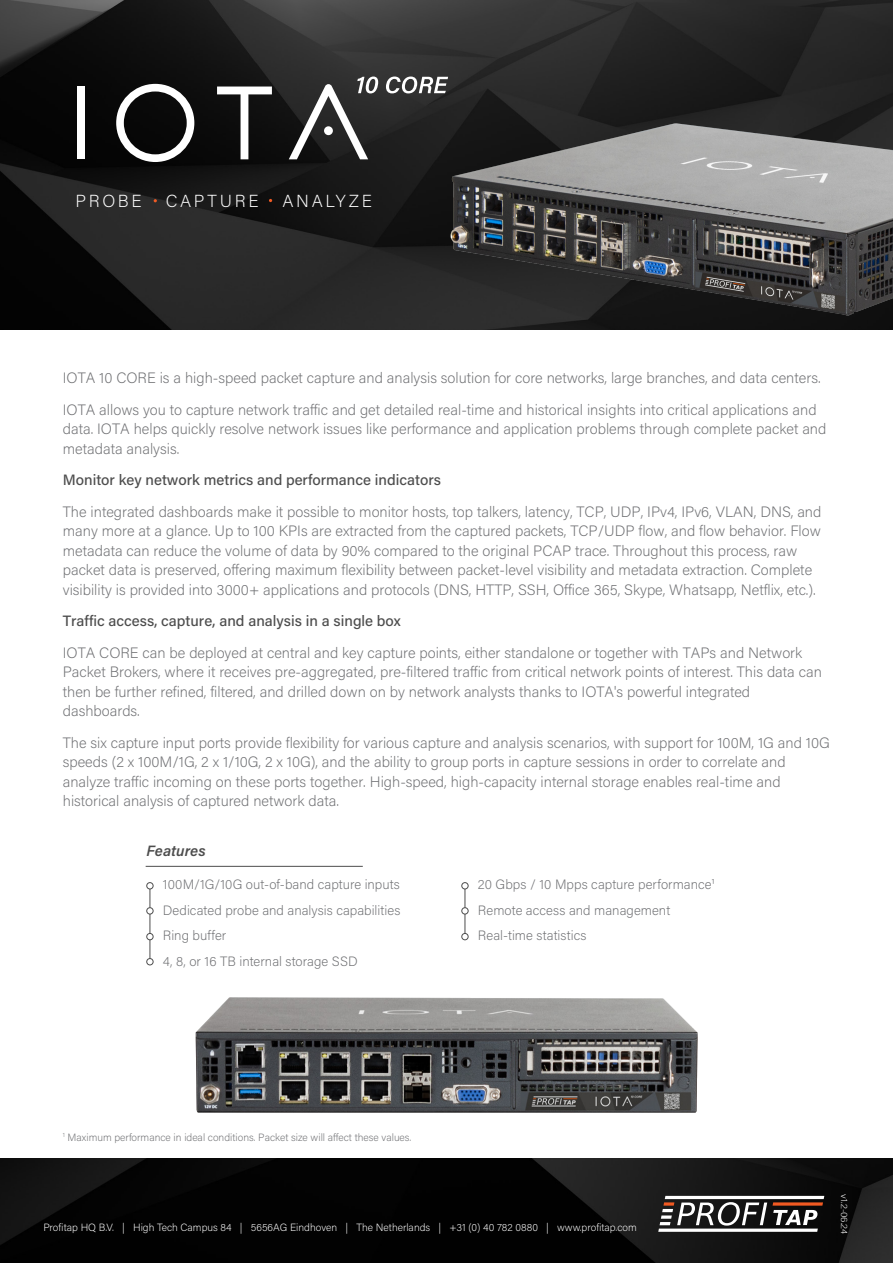
<style>
.page{position:relative;width:893px;height:1263px;background:#fff}
.page>*{position:absolute;margin:0;border:0;box-sizing:border-box;transform-origin:0 0}
.t1{font:200 17.4px "Acumin Pro";letter-spacing:.155em;color:#fff}
.t2{font:200 15px/19.5px "Acumin Pro";color:#6d6e71}
.t3{font:500 15px "Acumin Pro";color:#4d4d4d}
.t4{font:italic 600 15px "Acumin Pro";letter-spacing:.005em;color:#4d4d4d}
.t5{font:200 13.5px/25.5px "Acumin Pro";letter-spacing:.005em;color:#6d6e71}
.t6{font:200 10.5px "Acumin Pro";color:#fff}
.t7{font:200 10.5px "Acumin Pro";color:#6d6e71}
.t8{font:200 9.15px "Acumin Pro Cond";color:#fff;scale:1.41 1}
.s1{font-size:12px}
</style>
<div class="page">
<img style="left:0;top:0;width:893px;height:330px">
<hr style="left:146px;top:866px;width:217px;height:1px;background:#4d4d4d">
<hr style="left:150px;top:886px;width:1px;height:76px;background:#4d4d4d">
<div style="left:147px;top:882px;width:6px;height:7px;border:1px solid #4d4d4d;border-radius:50%"></div>
<div style="left:147px;top:907px;width:6px;height:7px;border:1px solid #4d4d4d;border-radius:50%"></div>
<div style="left:147px;top:933px;width:6px;height:7px;background:#fff;border-radius:50%"></div>
<div style="left:147px;top:933px;width:6px;height:7px;border:1px solid #4d4d4d;border-radius:50%"></div>
<div style="left:147px;top:958px;width:6px;height:7px;background:#fff;border-radius:50%"></div>
<div style="left:147px;top:958px;width:6px;height:7px;border:1px solid #4d4d4d;border-radius:50%"></div>
<hr style="left:465px;top:886px;width:1px;height:51px;background:#4d4d4d">
<div style="left:462px;top:882px;width:6px;height:7px;border:1px solid #4d4d4d;border-radius:50%"></div>
<div style="left:462px;top:907px;width:6px;height:7px;border:1px solid #4d4d4d;border-radius:50%"></div>
<div style="left:462px;top:933px;width:6px;height:7px;background:#fff;border-radius:50%"></div>
<div style="left:462px;top:933px;width:6px;height:7px;border:1px solid #4d4d4d;border-radius:50%"></div>
<img style="left:0;top:1158px;width:893px;height:105px">
<svg style="left:658px;top:1196px;width:166px;height:36px"></svg>
<svg style="left:116px;top:84px;width:78px;height:78px"></svg>
<div style="left:77px;top:87px;width:8px;height:72px;background:#fff"></div>
<svg style="left:217px;top:87px;width:55px;height:72px"></svg>
<svg style="left:289px;top:77px;width:159px;height:82px;background:#434343"></svg>
<img style="left:449px;top:122px;width:444px;height:194px">
<img style="left:195px;top:997px;width:503px;height:116px">
<p class="t1" style="left:76px;top:189px;width:68px">PROBE</p>
<p class="t1" style="left:166px;top:189px;width:94px">CAPTURE</p>
<p class="t1" style="left:282px;top:189px;width:91px">ANALYZE</p>
<p class="t2" style="left:63px;top:362px;width:759px;line-height:31.5px">IOTA 10 CORE is a high-speed packet capture and analysis solution for core networks, large branches, and data centers.<br>IOTA allows you to capture network traffic and get detailed real-time and historical insights into critical applications and</p>
<p class="t2" style="left:63px;top:419px;width:765px">data. IOTA helps quickly resolve network issues like performance and application problems through complete packet and metadata analysis.</p>
<p class="t3" style="left:63px;top:470px;width:380px">Monitor key network metrics and performance indicators</p>
<p class="t2" style="left:63px;top:501px;width:760px">The integrated dashboards make it possible to monitor hosts, top talkers, latency, TCP, UDP, IPv4, IPv6, VLAN, DNS, and many more at a glance. Up to 100 KPIs are extracted from the captured packets, TCP/UDP flow, and flow behavior. Flow metadata can reduce the volume of data by 90% compared to the original PCAP trace. Throughout this process, raw packet data is preserved, offering maximum flexibility between packet-level visibility and metadata extraction. Complete visibility is provided into 3000+ applications and protocols (DNS, HTTP, SSH, Office 365, Skype, Whatsapp, Netflix, etc.).</p>
<p class="t3" style="left:63px;top:611px;width:340px">Traffic access, capture, and analysis in a single box</p>
<p class="t2" style="left:63px;top:642px;width:761px">IOTA CORE can be deployed at central and key capture points, either standalone or together with TAPs and Network Packet Brokers, where it receives pre-aggregated, pre-filtered traffic from critical network points of interest. This data can then be further refined, filtered, and drilled down on by network analysts thanks to IOTA's powerful integrated dashboards.</p>
<p class="t2" style="left:63px;top:732px;width:768px">The six capture input ports provide flexibility for various capture and analysis scenarios, with support for 100M, 1G and 10G speeds (2 x 100M/1G, 2 x 1/10G, 2 x 10G), and the ability to group ports in capture sessions in order to correlate and analyze traffic incoming on these ports together. High-speed, high-capacity internal storage enables real-time and historical analysis of captured network data.</p>
<p class="t4" style="left:146px;top:840px;width:61px">Features</p>
<p class="t5" style="left:163px;top:871px;width:239px">100M/1G/10G out-of-band capture inputs<br>Dedicated probe and analysis capabilities<br>Ring buffer<br>4, 8, or 16 TB internal storage SSD</p>
<p class="t5" style="left:478px;top:871px;width:238px">20 Gbps / 10 Mpps capture performance<span class="s1">1<br></span>Remote access and management<br>Real-time statistics</p>
<p class="t7" style="left:63px;top:1130px;width:350px"><sup>1</sup> Maximum performance in ideal conditions. Packet size will affect these values.</p>
<p class="t6" style="left:43px;top:1220px;width:595px">Profitap HQ B.V. | High Tech Campus 84 | 5656AG Eindhoven | The Netherlands | +31 (0) 40 782 0880 | www.profitap.com</p>
<p class="t8" style="left:850px;top:1194px;width:30px;rotate:90deg">v1.2-06.24</p>
</div>
